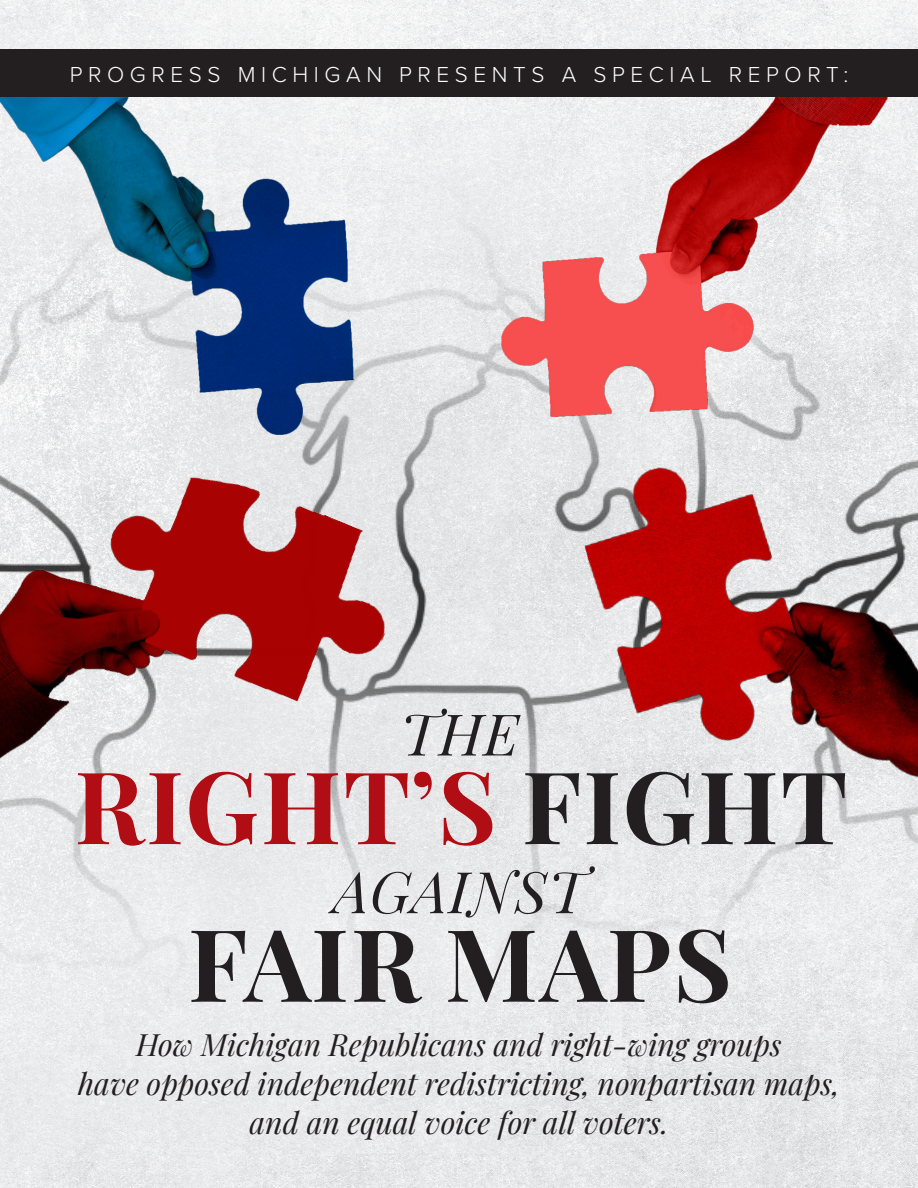
<style>
.page{position:relative;width:918px;height:1188px;background:#fff}
.page>*{position:absolute;margin:0;border:0;box-sizing:border-box;transform-origin:0 0}
.t1{font:700 100.5px "Playfair Display";letter-spacing:.02em;color:#b00d15}
.t2{font:700 100.5px "Playfair Display";letter-spacing:.01em;color:#231f20}
.t3{font:italic 57.45px "Playfair Display";letter-spacing:.02em;color:#231f20}
.t4{font:italic 30.15px/39px "Playfair Display";color:#231f20;text-align:center}
.t5{font:300 22.5px "Proxima Nova";letter-spacing:.25em;color:#fff}
.s1{color:#231f20}
</style>
<div class="page">
<img style="left:0;top:0;width:918px;height:1188px">
<img style="left:0;top:97px;width:354px;height:280px">
<div style="left:0;top:50px;width:918px;height:47px;background:#231f20"></div>
<img style="left:0;top:377px;width:419px;height:510px">
<img style="left:501px;top:97px;width:387px;height:319px">
<p class="t5" style="left:70px;top:58px;width:780px">PROGRESS MICHIGAN PRESENTS A SPECIAL REPORT:</p>
<p class="t3" style="left:400px;top:690px;width:120px">THE</p>
<p class="t1" style="left:75px;top:727px;width:775px">RIGHT’S <span class="s1">FIGHT</span></p>
<p class="t3" style="left:333px;top:847px;width:254px">AGAINST</p>
<p class="t2" style="left:188px;top:885px;width:545px">FAIR MAPS</p>
<p class="t4" style="left:78px;top:1023px;width:763px">How Michigan Republicans and right-wing groups<br>have opposed independent redistricting, nonpartisan maps, and an equal voice for all voters.</p>
</div>
